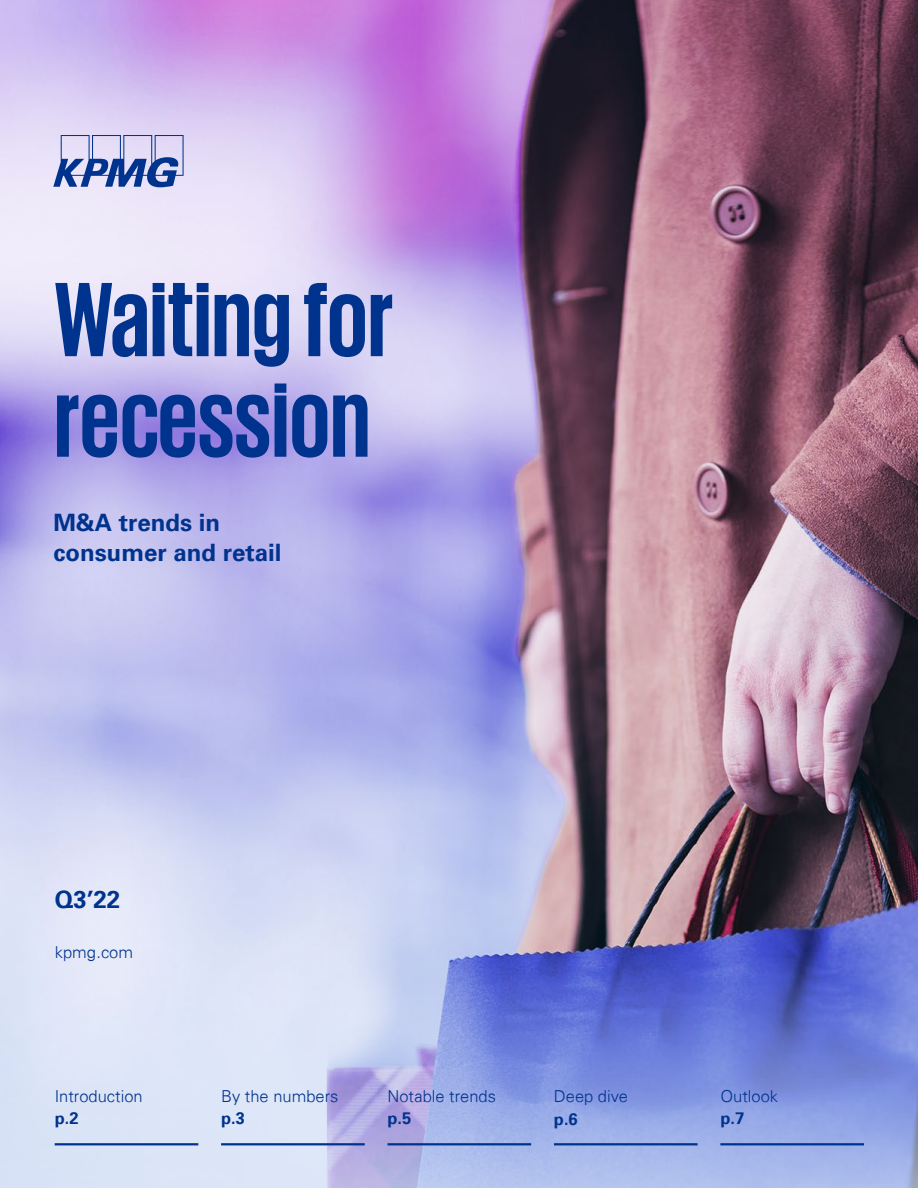
<style>
.page{position:relative;width:918px;height:1188px;background:#fff}
.page>*{position:absolute;margin:0;border:0;box-sizing:border-box;transform-origin:0 0}
.t1{font:700 108px/100.5px "KPMG";letter-spacing:-.005em;color:#00338d}
.t2{font:700 24px/30px "Univers";color:#00338d}
.t3{font:300 16.5px "Univers 45";color:#00338d}
.t4{font:700 16.5px "Univers";color:#00338d}
</style>
<div class="page">
<img style="left:0;top:0;width:918px;height:950px">
<svg style="left:0;top:950px;width:918px;height:238px;background:#a9b5e9"></svg>
<svg style="left:53px;top:135px;width:131px;height:52px;background:#95a2d2"></svg>
<hr style="left:55px;top:1143px;width:143px;height:2px;background:#00338d">
<hr style="left:720px;top:1143px;width:144px;height:2px;background:#00338d">
<hr style="left:554px;top:1143px;width:144px;height:2px;background:#00338d">
<hr style="left:388px;top:1143px;width:143px;height:2px;background:#00338d">
<hr style="left:221px;top:1143px;width:144px;height:2px;background:#00338d">
<h1 class="t1" style="left:54px;top:266px;width:341px">Waiting for recession</h1>
<h2 class="t2" style="left:54px;top:508px;width:230px">M&amp;A trends in consumer and retail</h2>
<h2 class="t2" style="left:55px;top:885px;width:67px">Q3’22</h2>
<p class="t3" style="left:55px;top:942px;width:80px">kpmg.com</p>
<p class="t3" style="left:55px;top:1086px;width:90px">Introduction</p>
<p class="t4" style="left:55px;top:1109px;width:25px">p.2</p>
<p class="t3" style="left:221px;top:1086px;width:119px">By the numbers</p>
<p class="t4" style="left:221px;top:1109px;width:25px">p.3</p>
<p class="t3" style="left:388px;top:1086px;width:110px">Notable trends</p>
<p class="t4" style="left:388px;top:1109px;width:25px">p.5</p>
<p class="t3" style="left:554px;top:1086px;width:75px">Deep dive</p>
<p class="t4" style="left:554px;top:1109px;width:25px">p.6</p>
<p class="t3" style="left:720px;top:1086px;width:59px">Outlook</p>
<p class="t4" style="left:720px;top:1109px;width:25px">p.7</p>
</div>
